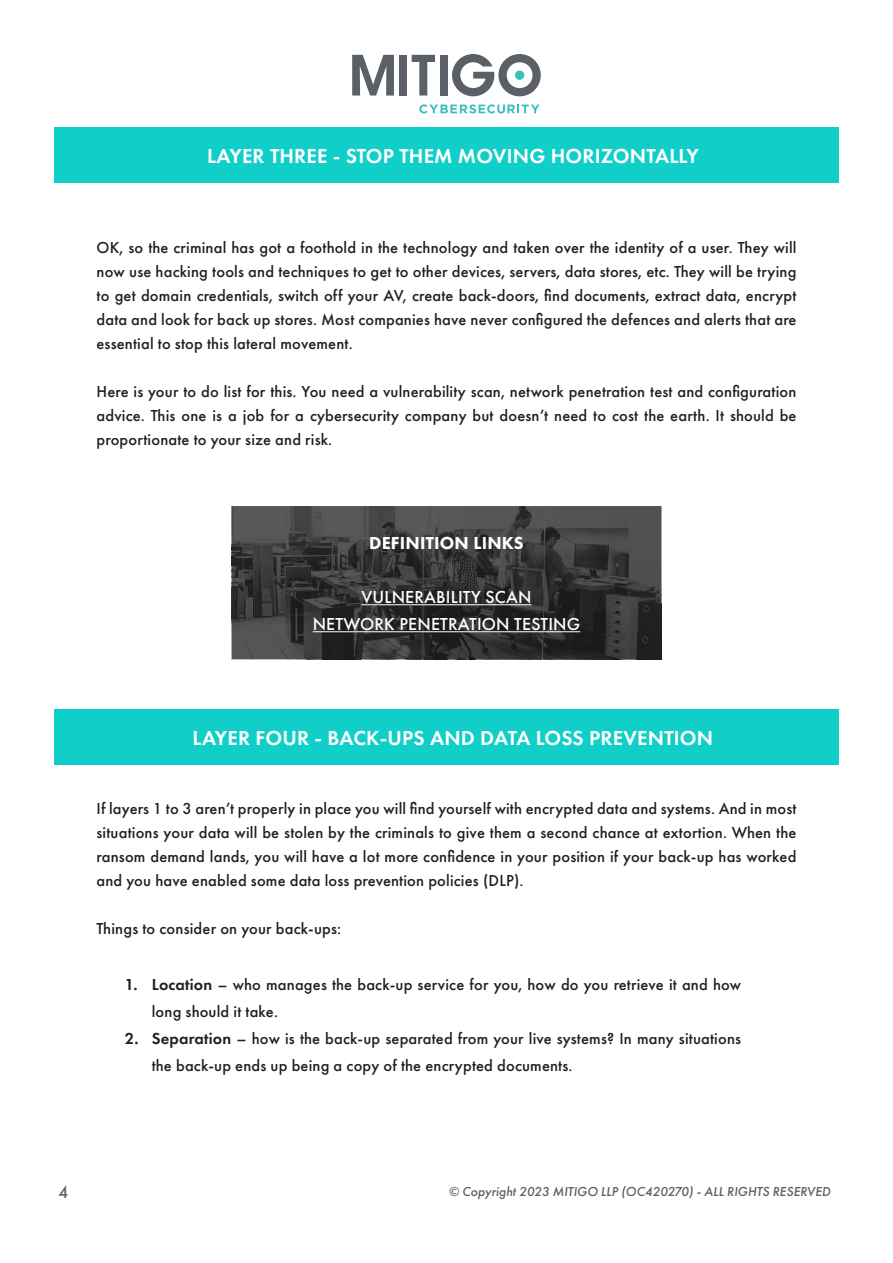
<style>
.page{position:relative;width:893px;height:1263px;background:#fff}
.page>*{position:absolute;margin:0;border:0;box-sizing:border-box;transform-origin:0 0}
.t1{font:600 21px "Futura PT";letter-spacing:.01em;color:#fff}
.t2{font:500 18px "Futura PT";letter-spacing:.01em;color:#fff}
.t3{font:800 18px "Futura PT";letter-spacing:.01em;color:#fff}
.t4{font:500 18px "Futura PT";color:#63656a}
.t5{font:500 16.5px/24px "Futura PT";letter-spacing:.01em;color:#231f20;text-align:justify}
.t6{font:italic 500 13.5px "Futura PT";color:#5b5f66}
.s1{font-weight:600}
</style>
<div class="page">
<svg style="left:235px;top:509px;width:423px;height:147px;background:#3b3839"></svg>
<div style="left:232px;top:506px;width:429px;height:153px;border:2px solid #231f20"></div>
<div style="left:54px;top:709px;width:785px;height:55px;background:#10cfc9"></div>
<hr style="left:361px;top:604px;width:170px;height:1px;background:#fff">
<hr style="left:313px;top:631px;width:267px;height:1px;background:#fff">
<div style="left:54px;top:128px;width:785px;height:55px;background:#10cfc9"></div>
<svg style="left:352px;top:55px;width:42px;height:41px"></svg>
<div style="left:399px;top:55px;width:8px;height:41px;background:#5b5f66"></div>
<svg style="left:412px;top:55px;width:23px;height:41px"></svg>
<div style="left:440px;top:55px;width:8px;height:41px;background:#5b5f66"></div>
<svg style="left:452px;top:54px;width:89px;height:42px"></svg>
<div style="left:515px;top:70px;width:9px;height:10px;background:#38bfbd;border-radius:50%"></div>
<svg style="left:419px;top:104px;width:121px;height:9px"></svg>
<p class="t1" style="left:207px;top:143px;width:493px">LAYER THREE - STOP THEM MOVING HORIZONTALLY</p>
<p class="t5" style="left:97px;top:236px;width:701px">OK, so the criminal has got a foothold in the technology and taken over the identity of a user. They will now use hacking tools and techniques to get to other devices, servers, data stores, etc. They will be trying to get domain credentials, switch off your AV, create back-doors, find documents, extract data, encrypt data and look for back up stores. Most companies have never configured the defences and alerts that are essential to stop this lateral movement.</p>
<p class="t5" style="left:97px;top:380px;width:701px">Here is your to do list for this. You need a vulnerability scan, network penetration test and configuration advice. This one is a job for a cybersecurity company but doesn’t need to cost the earth. It should be proportionate to your size and risk.</p>
<p class="t3" style="left:369px;top:532px;width:156px">DEFINITION LINKS</p>
<p class="t2" style="left:361px;top:586px;width:172px">VULNERABILITY SCAN</p>
<p class="t2" style="left:313px;top:613px;width:269px">NETWORK PENETRATION TESTING</p>
<p class="t1" style="left:192px;top:725px;width:522px">LAYER FOUR - BACK-UPS AND DATA LOSS PREVENTION</p>
<p class="t5" style="left:97px;top:796px;width:701px">If layers 1 to 3 aren’t properly in place you will find yourself with encrypted data and systems. And in most situations your data will be stolen by the criminals to give them a second chance at extortion. When the ransom demand lands, you will have a lot more confidence in your position if your back-up has worked and you have enabled some data loss prevention policies (DLP).</p>
<p class="t5" style="left:97px;top:916px;width:246px">Things to consider on your back-ups:</p>
<p class="t5" style="left:152px;top:971px;width:591px;line-height:27px;text-indent:-27px"><span class="s1">1. Location</span> – who manages the back-up service for you, how do you retrieve it and how long should it take.</p>
<p class="t5" style="left:152px;top:1025px;width:591px;line-height:27px;text-indent:-27px"><span class="s1">2. Separation</span> – how is the back-up separated from your live systems? In many situations the back-up ends up being a copy of the encrypted documents.</p>
<p class="t4" style="left:58px;top:1181px;width:12px">4</p>
<p class="t6" style="left:449px;top:1183px;width:383px">© Copyright 2023 MITIGO LLP (OC420270) - ALL RIGHTS RESERVED</p>
</div>
